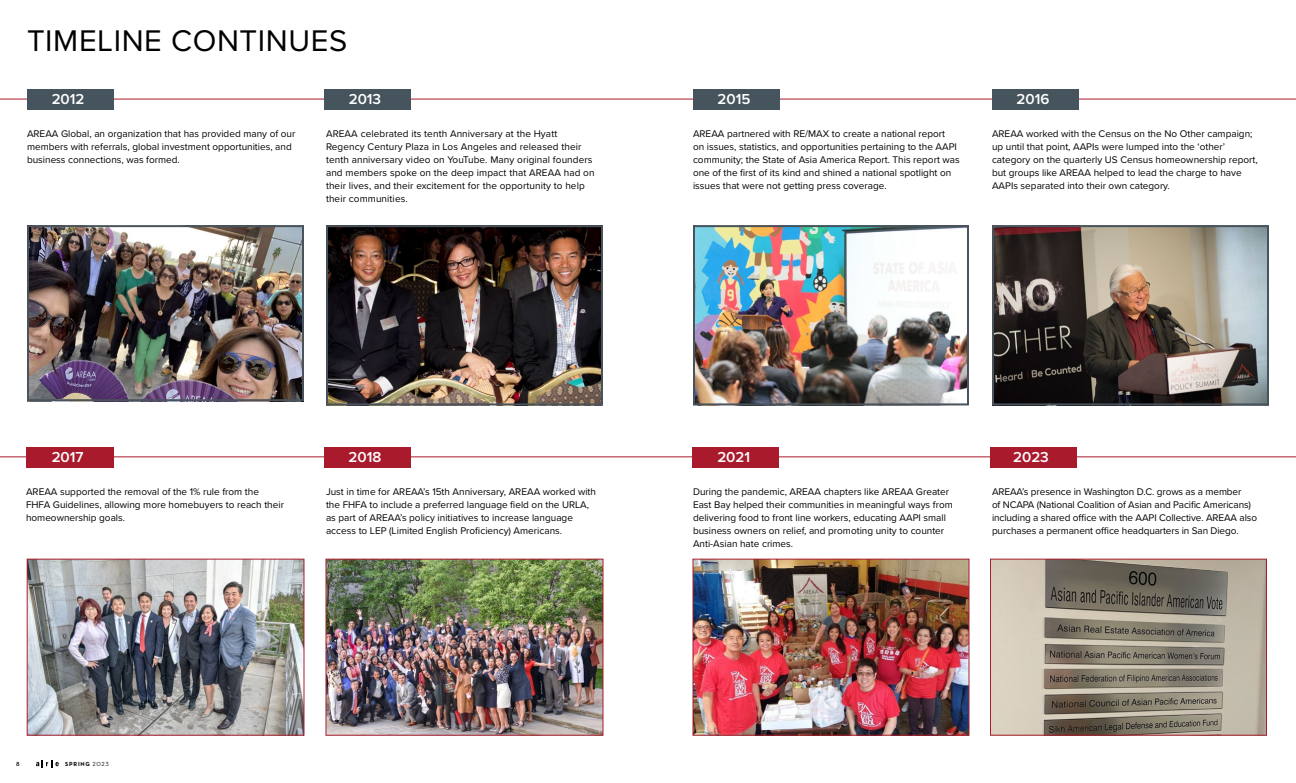
<style>
.page{position:relative;width:1296px;height:783px;background:#fff}
.page>*{position:absolute;margin:0;border:0;box-sizing:border-box;transform-origin:0 0}
.t1{font:31px "Proxima Nova";letter-spacing:.02em;color:#000}
.t2{font:600 15px "Proxima Nova";color:#fff}
.t3{font:10px/13px "Proxima Nova";color:#000}
.t4{font:700 6px "Neutra Text";letter-spacing:.135em;color:#000}
.t5{font:6px "Neutra Text Demi Alt";color:#000}
.s1{font-family:"Neutra Text Book Alt";font-weight:400}
</style>
<div class="page">
<svg style="left:36px;top:760px;width:23px;height:8px"></svg>
<hr style="left:0;top:99px;width:1296px;height:1px;background:#a91a2d">
<div style="left:27px;top:89px;width:87px;height:21px;background:#46545d"></div>
<div style="left:26px;top:447px;width:88px;height:21px;background:#a91a2d"></div>
<div style="left:324px;top:447px;width:87px;height:21px;background:#a91a2d"></div>
<div style="left:692px;top:447px;width:87px;height:21px;background:#a91a2d"></div>
<div style="left:990px;top:447px;width:87px;height:21px;background:#a91a2d"></div>
<div style="left:324px;top:89px;width:87px;height:21px;background:#46545d"></div>
<div style="left:693px;top:89px;width:87px;height:21px;background:#46545d"></div>
<div style="left:992px;top:89px;width:87px;height:21px;background:#46545d"></div>
<hr style="left:0;top:456px;width:1296px;height:1px;background:#a91a2d">
<img style="left:995px;top:228px;width:271px;height:174px">
<div style="left:992px;top:225px;width:277px;height:180px;border:2px solid #49535c"></div>
<img style="left:30px;top:228px;width:271px;height:170px">
<div style="left:27px;top:225px;width:277px;height:176px;border:2px solid #49535c"></div>
<img style="left:329px;top:228px;width:271px;height:174px">
<div style="left:326px;top:225px;width:277px;height:180px;border:2px solid #49535c"></div>
<img style="left:696px;top:228px;width:270px;height:174px">
<div style="left:693px;top:225px;width:276px;height:180px;border:2px solid #49535c"></div>
<img style="left:29px;top:561px;width:273px;height:173px">
<div style="left:27px;top:559px;width:277px;height:177px;border:1px solid #a91e2d"></div>
<img style="left:328px;top:561px;width:274px;height:173px">
<div style="left:326px;top:559px;width:278px;height:177px;border:1px solid #a91e2d"></div>
<img style="left:694px;top:561px;width:274px;height:173px">
<div style="left:692px;top:559px;width:278px;height:177px;border:1px solid #a91e2d"></div>
<img style="left:992px;top:561px;width:273px;height:173px">
<div style="left:990px;top:559px;width:277px;height:177px;border:1px solid #a91e2d"></div>
<h1 class="t1" style="left:27px;top:18px;width:322px">TIMELINE CONTINUES</h1>
<h2 class="t2" style="left:52px;top:88px;width:34px">2012</h2>
<h2 class="t2" style="left:349px;top:88px;width:34px">2013</h2>
<p class="t3" style="left:27px;top:127px;width:270px">AREAA Global, an organization that has provided many of our members with referrals, global investment opportunities, and business connections, was formed.</p>
<p class="t3" style="left:326px;top:127px;width:270px">AREAA celebrated its tenth Anniversary at the Hyatt Regency Century Plaza in Los Angeles and released their tenth anniversary video on YouTube. Many original founders and members spoke on the deep impact that AREAA had on their lives, and their excitement for the opportunity to help their communities.</p>
<h2 class="t2" style="left:718px;top:88px;width:34px">2015</h2>
<h2 class="t2" style="left:1017px;top:88px;width:34px">2016</h2>
<p class="t3" style="left:693px;top:127px;width:268px">AREAA partnered with RE/MAX to create a national report<br>on issues, statistics, and opportunities pertaining to the AAPI community; the State of Asia America Report. This report was one of the first of its kind and shined a national spotlight on issues that were not getting press coverage.</p>
<p class="t3" style="left:992px;top:127px;width:267px">AREAA worked with the Census on the No Other campaign; up until that point, AAPIs were lumped into the ‘other’ category on the quarterly US Census homeownership report, but groups like AREAA helped to lead the charge to have AAPIs separated into their own category.</p>
<h2 class="t2" style="left:52px;top:446px;width:33px">2017</h2>
<h2 class="t2" style="left:349px;top:446px;width:34px">2018</h2>
<h2 class="t2" style="left:717px;top:446px;width:34px">2021</h2>
<h2 class="t2" style="left:1013px;top:446px;width:37px">2023</h2>
<p class="t3" style="left:26px;top:484px;width:259px">AREAA supported the removal of the 1% rule from the<br>FHFA Guidelines, allowing more homebuyers to reach their homeownership goals.</p>
<p class="t3" style="left:326px;top:484px;width:272px">Just in time for AREAA’s 15th Anniversary, AREAA worked with the FHFA to include a preferred language field on the URLA, as part of AREAA’s policy initiatives to increase language access to LEP (Limited English Proficiency) Americans.</p>
<p class="t5" style="left:16px;top:760px;width:5px">8</p>
<p class="t4" style="left:65px;top:760px;width:45px">SPRING <span class="s1">2023</span></p>
<p class="t3" style="left:693px;top:484px;width:261px">During the pandemic, AREAA chapters like AREAA Greater East Bay helped their communities in meaningful ways from delivering food to front line workers, educating AAPI small business owners on relief, and promoting unity to counter Anti-Asian hate crimes.</p>
<p class="t3" style="left:992px;top:484px;width:267px">AREAA’s presence in Washington D.C. grows as a member<br>of NCAPA (National Coalition of Asian and Pacific Americans) including a shared office with the AAPI Collective. AREAA also purchases a permanent office headquarters in San Diego.</p>
</div>
